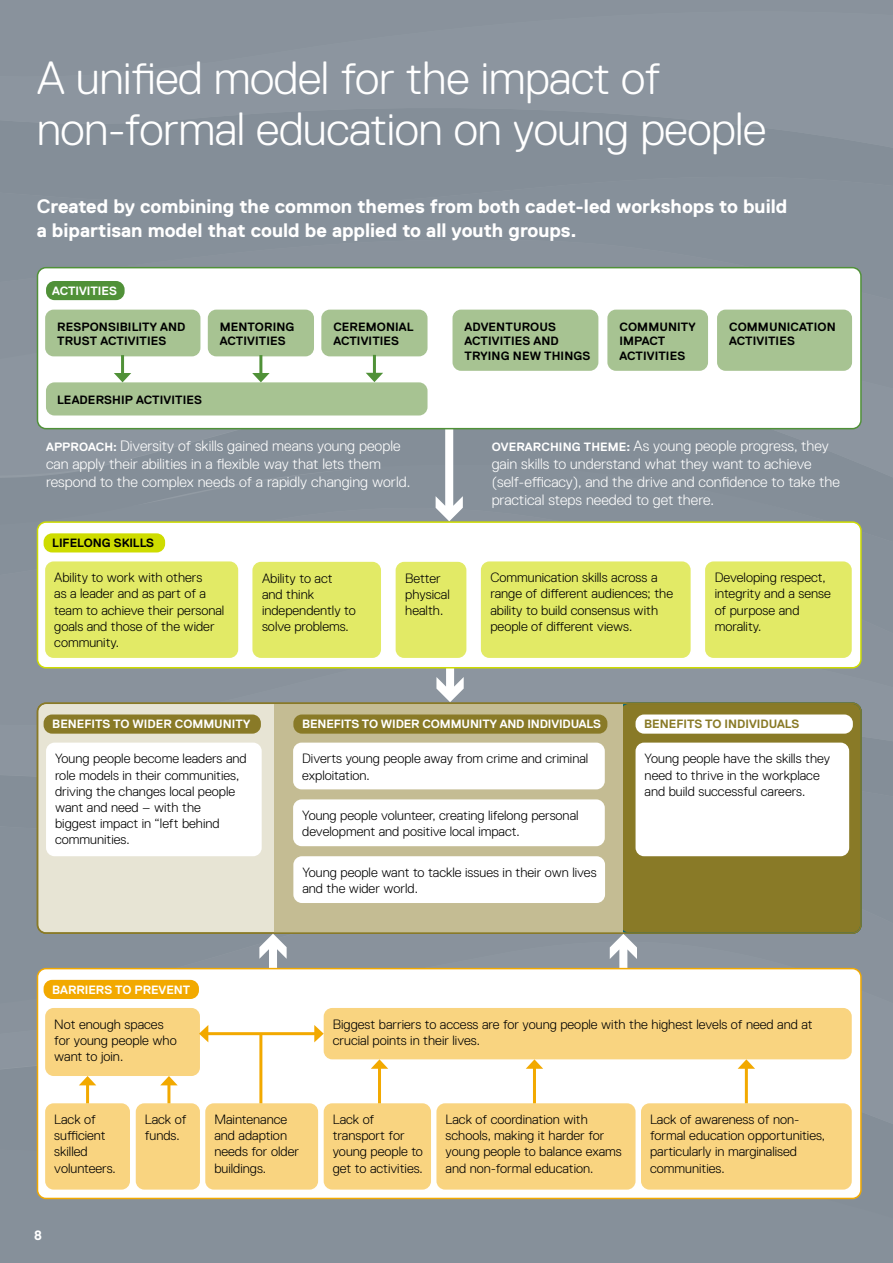
<style>
.page{position:relative;width:893px;height:1263px;background:#848e98}
.page>*{position:absolute;margin:0;border:0;box-sizing:border-box;transform-origin:0 0}
.t1{font:300 46.5px/51px "Replica Std";letter-spacing:-.01em;color:#fff}
.t2{font:700 19.5px/23.4px "Replica Std";color:#fff}
.t3{font:300 15px/18px "Replica Std";color:#fff}
.t4{font:300 13.5px/16.2px "Replica Std";color:#000}
.t5{font:700 13.5px "Replica Std";color:#fff}
.t6{font:700 12px/14.4px "Replica Std";letter-spacing:.01em;color:#000}
.t7{font:700 12px "Replica Std";color:#fff}
.t8{font:700 12px "Replica Std";color:#897a27}
.s1{font-weight:700;font-size:12px}
</style>
<div class="page">
<svg style="left:436px;top:668px;width:28px;height:34px"></svg>
<svg style="left:436px;top:429px;width:27px;height:92px"></svg>
<div style="left:37px;top:268px;width:824px;height:161px;background:#fff;border-radius:9px"></div>
<div style="left:37px;top:267px;width:825px;height:162px;border:2px solid #509138;border-radius:9px"></div>
<div style="left:46px;top:281px;width:79px;height:19px;background:#509138;border-radius:9px"></div>
<div style="left:46px;top:382px;width:382px;height:33px;background:#a7c392;border-radius:9px"></div>
<div style="left:452px;top:310px;width:146px;height:61px;background:#a7c392;border-radius:9px"></div>
<div style="left:607px;top:310px;width:101px;height:61px;background:#a7c392;border-radius:9px"></div>
<div style="left:717px;top:310px;width:135px;height:61px;background:#a7c392;border-radius:9px"></div>
<div style="left:321px;top:310px;width:107px;height:46px;background:#a7c392;border-radius:9px"></div>
<div style="left:208px;top:310px;width:106px;height:46px;background:#a7c392;border-radius:9px"></div>
<div style="left:45px;top:310px;width:155px;height:46px;background:#a7c392;border-radius:9px"></div>
<div style="left:37px;top:522px;width:824px;height:146px;background:#fff;border-radius:9px"></div>
<div style="left:37px;top:521px;width:825px;height:147px;border:2px solid #cedc00;border-radius:9px"></div>
<div style="left:45px;top:561px;width:193px;height:97px;background:#e2ea66;border-radius:9px"></div>
<div style="left:44px;top:533px;width:121px;height:19px;background:#cedc00;border-radius:9px"></div>
<div style="left:252px;top:562px;width:129px;height:96px;background:#e2ea66;border-radius:9px"></div>
<div style="left:396px;top:562px;width:70px;height:96px;background:#e2ea66;border-radius:9px"></div>
<div style="left:481px;top:561px;width:210px;height:97px;background:#e2ea66;border-radius:9px"></div>
<div style="left:705px;top:561px;width:147px;height:97px;background:#e2ea66;border-radius:9px"></div>
<div style="left:37px;top:703px;width:824px;height:230px;background:#e7e4d4;border-radius:9px"></div>
<div style="left:44px;top:714px;width:217px;height:20px;background:#897a27;border-radius:9px"></div>
<div style="left:46px;top:743px;width:216px;height:113px;background:#fff;border-radius:9px"></div>
<div style="left:620px;top:703px;width:241px;height:230px;background:#897a27;border-radius:9px"></div>
<div style="left:635px;top:714px;width:218px;height:20px;background:#fff;border-radius:9px"></div>
<div style="left:635px;top:743px;width:214px;height:113px;background:#fff;border-radius:9px"></div>
<div style="left:274px;top:703px;width:349px;height:230px;background:#c4bc93"></div>
<div style="left:293px;top:743px;width:312px;height:46px;background:#fff;border-radius:9px"></div>
<div style="left:293px;top:799px;width:312px;height:47px;background:#fff;border-radius:9px"></div>
<div style="left:293px;top:856px;width:312px;height:47px;background:#fff;border-radius:9px"></div>
<div style="left:37px;top:702px;width:825px;height:232px;border:2px solid #897a27;border-radius:9px"></div>
<svg style="left:259px;top:934px;width:28px;height:34px"></svg>
<svg style="left:610px;top:934px;width:27px;height:34px"></svg>
<div style="left:37px;top:968px;width:824px;height:230px;background:#fff;border-radius:9px"></div>
<div style="left:37px;top:968px;width:825px;height:231px;border:2px solid #f2a900;border-radius:9px"></div>
<div style="left:45px;top:1008px;width:155px;height:68px;background:#f9d480;border-radius:9px"></div>
<div style="left:44px;top:980px;width:155px;height:19px;background:#f2a900;border-radius:9px"></div>
<div style="left:324px;top:1008px;width:528px;height:51px;background:#f9d480;border-radius:9px"></div>
<div style="left:45px;top:1103px;width:85px;height:86px;background:#f9d480;border-radius:9px"></div>
<div style="left:136px;top:1103px;width:64px;height:86px;background:#f9d480;border-radius:9px"></div>
<div style="left:205px;top:1103px;width:113px;height:86px;background:#f9d480;border-radius:9px"></div>
<div style="left:324px;top:1103px;width:107px;height:86px;background:#f9d480;border-radius:9px"></div>
<div style="left:436px;top:1103px;width:199px;height:86px;background:#f9d480;border-radius:9px"></div>
<div style="left:641px;top:1103px;width:211px;height:86px;background:#f9d480;border-radius:9px"></div>
<hr style="left:259px;top:1034px;width:3px;height:69px;background:#f2a900">
<hr style="left:206px;top:1032px;width:111px;height:3px;background:#f2a900">
<svg style="left:199px;top:1025px;width:9px;height:17px"></svg>
<svg style="left:314px;top:1025px;width:10px;height:17px"></svg>
<hr style="left:745px;top:1066px;width:3px;height:37px;background:#f2a900">
<svg style="left:738px;top:1059px;width:17px;height:10px"></svg>
<hr style="left:533px;top:1066px;width:3px;height:37px;background:#f2a900">
<svg style="left:526px;top:1059px;width:17px;height:10px"></svg>
<hr style="left:378px;top:1066px;width:3px;height:37px;background:#f2a900">
<svg style="left:371px;top:1059px;width:17px;height:10px"></svg>
<hr style="left:167px;top:1083px;width:3px;height:20px;background:#f2a900">
<svg style="left:160px;top:1076px;width:18px;height:9px"></svg>
<hr style="left:86px;top:1083px;width:3px;height:20px;background:#f2a900">
<svg style="left:79px;top:1076px;width:17px;height:9px"></svg>
<hr style="left:121px;top:355px;width:3px;height:21px;background:#509138">
<svg style="left:114px;top:373px;width:17px;height:9px"></svg>
<hr style="left:259px;top:355px;width:3px;height:21px;background:#509138">
<svg style="left:252px;top:373px;width:18px;height:9px"></svg>
<hr style="left:373px;top:355px;width:3px;height:20px;background:#509138">
<svg style="left:366px;top:373px;width:17px;height:9px"></svg>
<div style="left:293px;top:714px;width:314px;height:20px;background:#897a27;border-radius:9px"></div>
<h1 class="t1" style="left:37px;top:53px;width:731px">A unified model for the impact of non-formal education on young people</h1>
<h2 class="t2" style="left:37px;top:195px;width:752px">Created by combining the common themes from both cadet-led workshops to build a bipartisan model that could be applied to all youth groups.</h2>
<p class="t7" style="left:52px;top:284px;width:66px">ACTIVITIES</p>
<p class="t6" style="left:57px;top:319px;width:130px">RESPONSIBILITY AND<br>TRUST ACTIVITIES</p>
<p class="t6" style="left:220px;top:319px;width:76px">MENTORING<br>ACTIVITIES</p>
<p class="t6" style="left:57px;top:392px;width:146px">LEADERSHIP ACTIVITIES</p>
<p class="t6" style="left:333px;top:319px;width:82px">CEREMONIAL<br>ACTIVITIES</p>
<p class="t6" style="left:464px;top:319px;width:127px">ADVENTUROUS<br>ACTIVITIES AND<br>TRYING NEW THINGS</p>
<p class="t6" style="left:619px;top:319px;width:78px">COMMUNITY<br>IMPACT<br>ACTIVITIES</p>
<p class="t6" style="left:729px;top:319px;width:108px">COMMUNICATION<br>ACTIVITIES</p>
<p class="t3" style="left:46px;top:437px;width:366px"><span class="s1">APPROACH:</span> Diversity of skills gained means young people can apply their abilities in a flexible way that lets them respond to the complex needs of a rapidly changing world.</p>
<p class="t3" style="left:492px;top:437px;width:350px"><span class="s1">OVERARCHING THEME:</span> As young people progress, they gain skills to understand what they want to achieve (self-efficacy), and the drive and confidence to take the practical steps needed to get there.</p>
<p class="t6" style="left:52px;top:536px;width:103px">LIFELONG SKILLS</p>
<p class="t4" style="left:54px;top:569px;width:172px">Ability to work with others<br>as a leader and as part of a team to achieve their personal goals and those of the wider community.</p>
<p class="t4" style="left:262px;top:570px;width:95px">Ability to act and think independently to solve problems.</p>
<p class="t4" style="left:405px;top:570px;width:46px">Better physical health.</p>
<p class="t4" style="left:490px;top:569px;width:184px">Communication skills across a range of different audiences; the ability to build consensus with people of different views.</p>
<p class="t4" style="left:715px;top:569px;width:118px">Developing respect, integrity and a sense of purpose and morality.</p>
<p class="t7" style="left:52px;top:717px;width:199px">BENEFITS TO WIDER COMMUNITY</p>
<p class="t4" style="left:55px;top:751px;width:193px">Young people become leaders and role models in their communities, driving the changes local people want and need – with the<br>biggest impact in “left behind communities.</p>
<p class="t7" style="left:302px;top:717px;width:300px">BENEFITS TO WIDER COMMUNITY AND INDIVIDUALS</p>
<p class="t4" style="left:302px;top:751px;width:288px">Diverts young people away from crime and criminal exploitation.</p>
<p class="t4" style="left:302px;top:807px;width:278px">Young people volunteer, creating lifelong personal development and positive local impact.</p>
<p class="t4" style="left:302px;top:864px;width:296px">Young people want to tackle issues in their own lives and the wider world.</p>
<p class="t8" style="left:644px;top:717px;width:157px">BENEFITS TO INDIVIDUALS</p>
<p class="t4" style="left:645px;top:751px;width:187px">Young people have the skills they need to thrive in the workplace and build successful careers.</p>
<p class="t7" style="left:52px;top:983px;width:140px">BARRIERS TO PREVENT</p>
<p class="t4" style="left:54px;top:1016px;width:124px">Not enough spaces for young people who want to join.</p>
<p class="t4" style="left:333px;top:1016px;width:481px">Biggest barriers to access are for young people with the highest levels of need and at crucial points in their lives.</p>
<p class="t4" style="left:54px;top:1111px;width:63px">Lack of sufficient skilled volunteers.</p>
<p class="t4" style="left:145px;top:1111px;width:43px">Lack of funds.</p>
<p class="t4" style="left:214px;top:1111px;width:86px">Maintenance and adaption needs for older buildings.</p>
<p class="t4" style="left:333px;top:1111px;width:92px">Lack of transport for young people to get to activities.</p>
<p class="t4" style="left:446px;top:1111px;width:178px">Lack of coordination with schools, making it harder for young people to balance exams and non-formal education.</p>
<p class="t4" style="left:650px;top:1111px;width:177px">Lack of awareness of non&shy;formal education opportunities, particularly in marginalised communities.</p>
<p class="t5" style="left:34px;top:1227px;width:9px">8</p>
</div>
